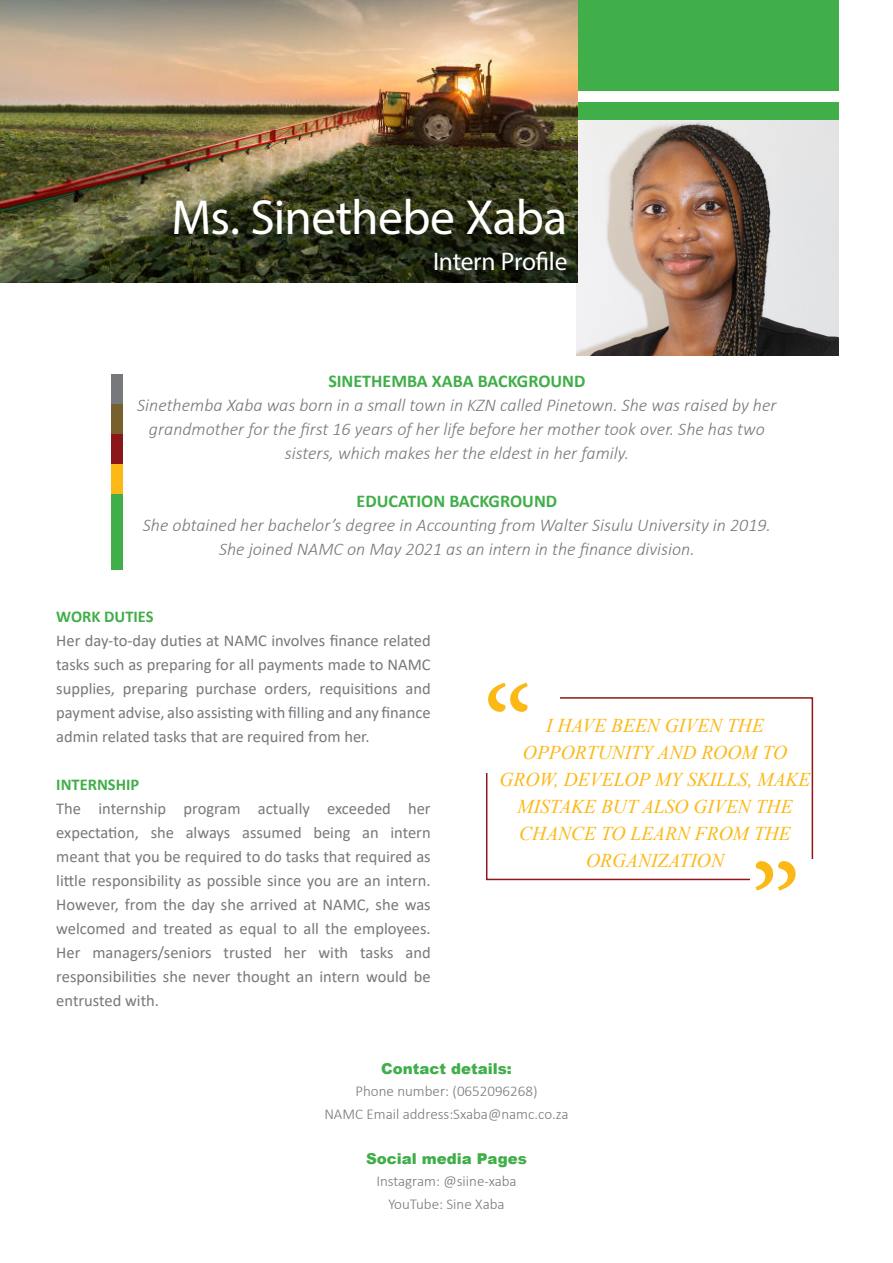
<style>
.page{position:relative;width:893px;height:1263px;background:#fff}
.page>*{position:absolute;margin:0;border:0;box-sizing:border-box;transform-origin:0 0}
.t1{font:126px "Minion Pro";color:#fcb814}
.Body_Text_-_First_Li{font:49.5px "Myriad Pro";letter-spacing:-.015em;color:#fff}
.Body_Text_-_First_Li-2{font:25.5px "Myriad Pro";letter-spacing:-.01em;color:#fff}
.t2{font:italic 19.5px/27px "Times New Roman";color:#fcb814;text-align:center}
.t3{font:italic 300 18px/24px "Calibri";color:#76787b;text-align:center}
.t4{font:700 18px "Calibri";color:#40ae49}
.t5{font:16.5px/24px "Calibri";color:#76787b;text-align:justify}
.t6{font:700 16.5px "Calibri";color:#40ae49}
.t7{font:300 15px "Calibri";color:#76787b}
.t8{font:900 15px "Arial";color:#40ae49}
</style>
<div class="page">
<div style="left:486px;top:697px;width:327px;height:183px;border:2px solid #90181b"></div>
<img style="left:576px;top:111px;width:263px;height:244px">
<div style="left:578px;top:102px;width:261px;height:18px;background:#40ae49"></div>
<div style="left:578px;top:0;width:261px;height:90px;background:#40ae49"></div>
<div style="left:111px;top:494px;width:12px;height:75px;background:#40ae49"></div>
<div style="left:111px;top:464px;width:12px;height:30px;background:#fcb814"></div>
<div style="left:111px;top:434px;width:12px;height:30px;background:#8b171a"></div>
<div style="left:111px;top:404px;width:12px;height:30px;background:#77602e"></div>
<div style="left:111px;top:374px;width:12px;height:30px;background:#76787b"></div>
<img style="left:0;top:0;width:577px;height:282px">
<div style="left:483px;top:681px;width:76px;height:92px;background:#fff"></div>
<div style="left:750px;top:859px;width:65px;height:91px;background:#fff"></div>
<p class="Body_Text_-_First_Li" style="left:171px;top:187px;width:397px">Ms. Sinethebe Xaba</p>
<p class="Body_Text_-_First_Li-2" style="left:433px;top:246px;width:136px">Intern Profile</p>
<p class="t4" style="left:328px;top:368px;width:259px">SINETHEMBA XABA BACKGROUND</p>
<p class="t3" style="left:137px;top:393px;width:641px">Sinethemba Xaba was born in a small town in KZN called Pinetown. She was raised by her grandmother for the first 16 years of her life before her mother took over. She has two sisters, which makes her the eldest in her family.</p>
<p class="t4" style="left:357px;top:488px;width:202px">EDUCATION BACKGROUND</p>
<p class="t3" style="left:143px;top:513px;width:630px">She obtained her bachelor’s degree in Accounting from Walter Sisulu University in 2019.<br>She joined NAMC on May 2021 as an intern in the finance division.</p>
<p class="t6" style="left:56px;top:605px;width:99px">WORK DUTIES</p>
<p class="t5" style="left:56px;top:628px;width:376px">Her day-to-day duties at NAMC involves finance related tasks such as preparing for all payments made to NAMC supplies, preparing purchase orders, requisitions and payment advise, also assisting with filling and any finance admin related tasks that are required from her.</p>
<p class="t6" style="left:56px;top:773px;width:85px">INTERNSHIP</p>
<p class="t5" style="left:56px;top:796px;width:376px">The internship program actually exceeded her expectation, she always assumed being an intern meant that you be required to do tasks that required as little responsibility as possible since you are an intern.<br>However, from the day she arrived at NAMC, she was welcomed and treated as equal to all the employees.<br>Her managers/seniors trusted her with tasks and responsibilities she never thought an intern would be entrusted with.</p>
<p class="t1" style="left:483px;top:648px;width:52px">“</p>
<p class="t2" style="left:500px;top:712px;width:312px">I HAVE BEEN GIVEN THE<br>OPPORTUNITY AND ROOM TO<br>GROW, DEVELOP MY SKILLS, MAKE<br>MISTAKE BUT ALSO GIVEN THE<br>CHANCE TO LEARN FROM THE<br>ORGANIZATION</p>
<p class="t1" style="left:750px;top:826px;width:52px">”</p>
<p class="t8" style="left:381px;top:1058px;width:132px">Contact details:</p>
<p class="t7" style="left:355px;top:1082px;width:184px">Phone number: (0652096268)</p>
<p class="t7" style="left:324px;top:1105px;width:246px">NAMC Email address:Sxaba@namc.co.za</p>
<p class="t8" style="left:366px;top:1148px;width:162px">Social media Pages</p>
<p class="t7" style="left:376px;top:1172px;width:142px">Instagram: @siine-xaba</p>
<p class="t7" style="left:388px;top:1195px;width:118px">YouTube: Sine Xaba</p>
</div>
